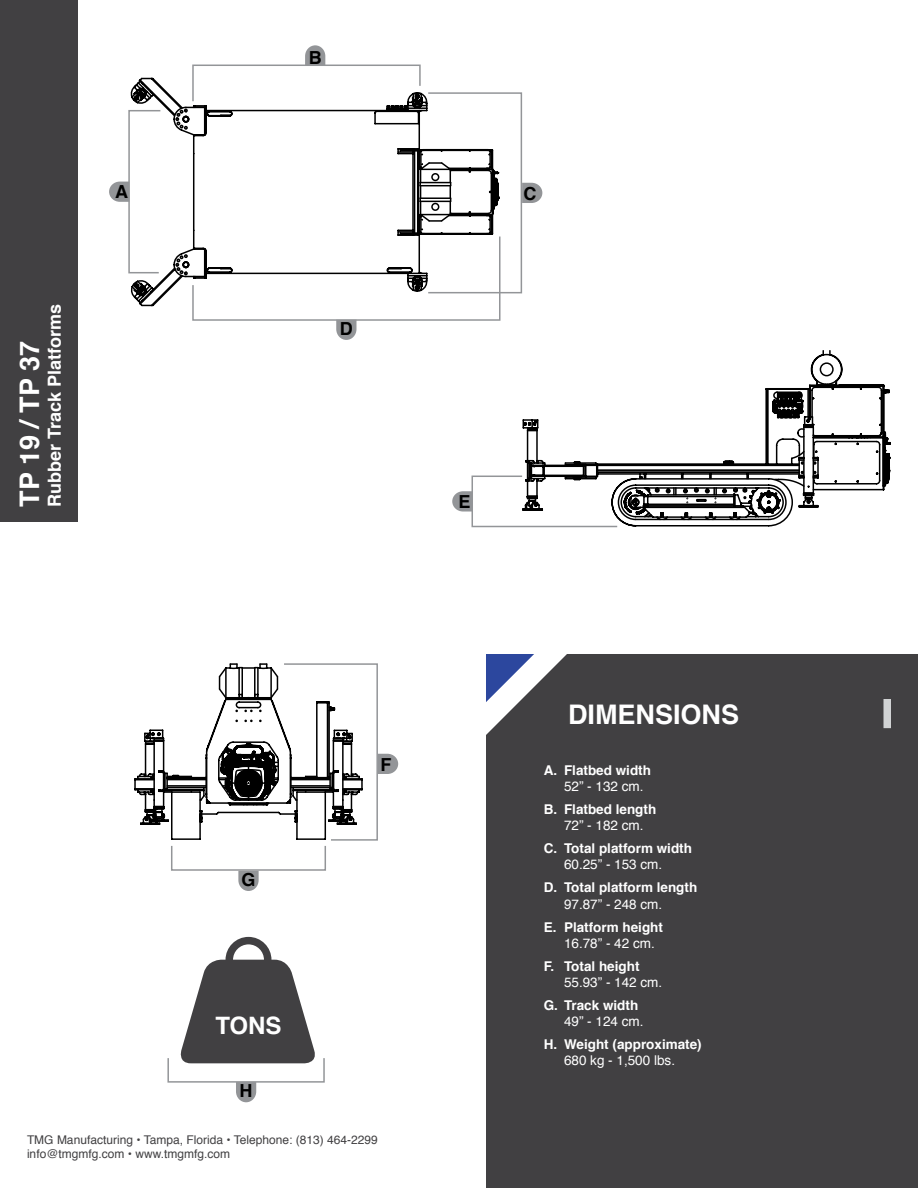
<style>
.page{position:relative;width:918px;height:1188px;background:#fff}
.page>*{position:absolute;margin:0;border:0;box-sizing:border-box;transform-origin:0 0}
.t1{font:700 27px "Helvetica";color:#fff}
.t2{font:700 24px "Helvetica";color:#fff}
.t3{font:700 18px "Helvetica";color:#fff}
.t4{font:700 18px "Helvetica";color:#000}
.t5{font:700 13.5px "Helvetica";color:#fff}
.t6{font:13.5px "Helvetica";color:#fff}
.t7{font:12px/14.4px "Helvetica";color:#414042}
</style>
<div class="page">
<div style="left:0;top:0;width:78px;height:522px;background:#414042"></div>
<div style="left:486px;top:654px;width:432px;height:534px;background:#414042"></div>
<div style="left:884px;top:699px;width:7px;height:29px;background:#d1d3d4"></div>
<div style="left:167px;top:1057px;width:158px;height:26px;border:2px solid #939598"></div>
<div style="left:427px;top:92px;width:95px;height:201px;border:2px solid #939598"></div>
<div style="left:171px;top:845px;width:155px;height:26px;border:2px solid #939598"></div>
<svg style="left:522px;top:183px;width:20px;height:20px"></svg>
<svg style="left:109px;top:110px;width:21px;height:164px"></svg>
<svg style="left:192px;top:236px;width:309px;height:104px"></svg>
<svg style="left:238px;top:871px;width:21px;height:20px"></svg>
<svg style="left:178px;top:960px;width:140px;height:103px"></svg>
<div style="left:226px;top:937px;width:45px;height:46px;border:8px solid #414042;border-radius:50%"></div>
<svg style="left:236px;top:1082px;width:20px;height:20px"></svg>
<svg style="left:486px;top:654px;width:48px;height:48px"></svg>
<svg style="left:192px;top:45px;width:309px;height:50px"></svg>
<svg style="left:130px;top:236px;width:367px;height:72px"></svg>
<svg style="left:130px;top:73px;width:370px;height:63px"></svg>
<svg style="left:193px;top:104px;width:307px;height:176px"></svg>
<svg style="left:134px;top:663px;width:264px;height:178px"></svg>
<svg style="left:452px;top:353px;width:439px;height:175px"></svg>
<h3 class="t3" style="left:40px;top:507px;width:205px;rotate:-90deg">Rubber Track Platforms</h3>
<h1 class="t1" style="left:8px;top:507px;width:167px;rotate:-90deg">TP 19 / TP 37</h1>
<h3 class="t4" style="left:115px;top:178px;width:14px">A</h3>
<h3 class="t4" style="left:309px;top:43px;width:14px">B</h3>
<h3 class="t4" style="left:340px;top:314px;width:14px">D</h3>
<h3 class="t4" style="left:524px;top:179px;width:14px">C</h3>
<h3 class="t4" style="left:459px;top:487px;width:14px">E</h3>
<h3 class="t4" style="left:242px;top:865px;width:16px">G</h3>
<h2 class="t2" style="left:215px;top:1006px;width:68px">TONS</h2>
<h3 class="t4" style="left:240px;top:1076px;width:14px">H</h3>
<h3 class="t4" style="left:380px;top:750px;width:12px">F</h3>
<p class="t7" style="left:27px;top:1133px;width:352px">TMG Manufacturing • Tampa, Florida • Telephone: (813) 464-2299 info@tmgmfg.com • www.tmgmfg.com</p>
<h1 class="t1" style="left:568px;top:692px;width:173px">DIMENSIONS</h1>
<p class="t5" style="left:544px;top:759px;width:109px">A. Flatbed width</p>
<p class="t6" style="left:564px;top:776px;width:81px">52” - 132 cm.</p>
<p class="t5" style="left:544px;top:798px;width:114px">B. Flatbed length</p>
<p class="t6" style="left:564px;top:815px;width:81px">72” - 182 cm.</p>
<p class="t5" style="left:544px;top:838px;width:150px">C. Total platform width</p>
<p class="t6" style="left:564px;top:854px;width:100px">60.25” - 153 cm.</p>
<p class="t5" style="left:544px;top:877px;width:155px">D. Total platform length</p>
<p class="t6" style="left:564px;top:893px;width:100px">97.87” - 248 cm.</p>
<p class="t5" style="left:544px;top:916px;width:121px">E. Platform height</p>
<p class="t6" style="left:564px;top:933px;width:92px">16.78” - 42 cm.</p>
<p class="t5" style="left:544px;top:955px;width:97px">F. Total height</p>
<p class="t6" style="left:564px;top:972px;width:100px">55.93” - 142 cm.</p>
<p class="t5" style="left:544px;top:994px;width:96px">G. Track width</p>
<p class="t6" style="left:564px;top:1011px;width:81px">49” - 124 cm.</p>
<p class="t5" style="left:544px;top:1033px;width:160px">H. Weight (approximate)</p>
<p class="t6" style="left:564px;top:1050px;width:113px">680 kg - 1,500 lbs.</p>
</div>
